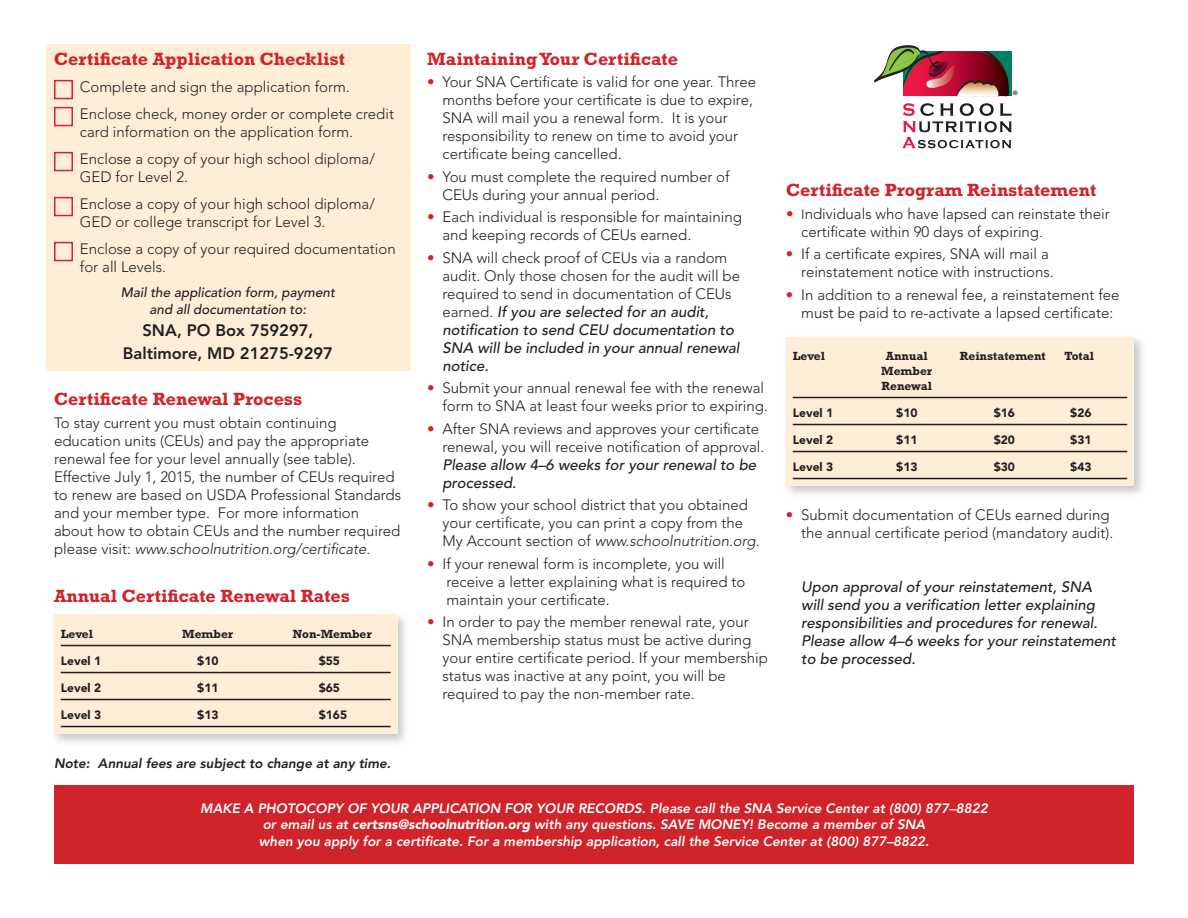
<style>
.page{position:relative;width:1188px;height:918px;background:#fff}
.page>*{position:absolute;margin:0;border:0;box-sizing:border-box;transform-origin:0 0}
.t1{font:700 18px "Rockwell Std";color:#d1232a}
.t2{font:800 16.5px/22.5px "Avenir LT Std";color:#231f20;text-align:center}
.t3{font:300 15px/18px "Avenir LT Std";color:#231f20}
.t4{font:italic 500 15px/18px "Avenir LT Std";color:#231f20}
.t5{font:13.8px "Myriad Pro";color:#231f20}
.t6{font:italic 800 13.5px/16.5px "Avenir LT Std";color:#fff}
.t7{font:italic 500 13.5px/16.5px "Avenir LT Std";color:#231f20;text-align:center}
.t8{font:italic 800 13.5px "Avenir LT Std";color:#231f20}
.t9{font:900 12px "Avenir LT Std";color:#231f20}
.t10{font:700 12px/15px "Rockwell Std";color:#231f20}
.s1{font-style:italic}
.s2{color:#d1232a}
.s3{font-weight:500;font-style:italic}
.s4{font-size:13.5px}
.s5{font-weight:900}
</style>
<div class="page">
<div style="left:46px;top:44px;width:365px;height:326px;background:#feeed8"></div>
<svg style="left:902px;top:103px;width:110px;height:45px"></svg>
<svg style="left:874px;top:45px;width:137px;height:51px"></svg>
<div style="left:54px;top:80px;width:19px;height:19px;border:2px solid #d1232a"></div>
<div style="left:54px;top:107px;width:19px;height:19px;border:2px solid #d1232a"></div>
<div style="left:54px;top:152px;width:19px;height:19px;border:2px solid #d1232a"></div>
<div style="left:54px;top:197px;width:19px;height:19px;border:2px solid #d1232a"></div>
<div style="left:54px;top:242px;width:19px;height:19px;border:2px solid #d1232a"></div>
<div style="left:51px;top:611px;width:360px;height:137px;background:#231f20;opacity:.25"></div>
<div style="left:54px;top:615px;width:343px;height:119px;background:#feeed8"></div>
<hr style="left:61px;top:645px;width:330px;height:1px;background:#231f20">
<hr style="left:61px;top:672px;width:330px;height:1px;background:#231f20">
<hr style="left:61px;top:699px;width:330px;height:1px;background:#231f20">
<hr style="left:61px;top:726px;width:330px;height:1px;background:#231f20">
<div style="left:783px;top:333px;width:364px;height:166px;background:#231f20;opacity:.25"></div>
<div style="left:786px;top:337px;width:348px;height:149px;background:#feeed8"></div>
<hr style="left:793px;top:397px;width:334px;height:1px;background:#231f20">
<hr style="left:793px;top:424px;width:334px;height:1px;background:#231f20">
<hr style="left:793px;top:451px;width:334px;height:1px;background:#231f20">
<hr style="left:793px;top:478px;width:334px;height:1px;background:#231f20">
<div style="left:54px;top:785px;width:1080px;height:78px;background:#d1232a"></div>
<p class="t1" style="left:54px;top:48px;width:292px">Certificate Application Checklist</p>
<p class="t3" style="left:80px;top:73px;width:316px;line-height:27px">Complete and sign the application form.<br>Enclose check, money order or complete credit</p>
<p class="t3" style="left:80px;top:118px;width:296px;line-height:27px">card information on the application form.<br>Enclose a copy of your high school diploma/</p>
<p class="t3" style="left:80px;top:163px;width:296px;line-height:27px">GED for Level 2.<br>Enclose a copy of your high school diploma/</p>
<p class="t3" style="left:80px;top:208px;width:317px;line-height:27px">GED or college transcript for Level 3.<br>Enclose a copy of your required documentation</p>
<p class="t3" style="left:80px;top:258px;width:88px">for all Levels.</p>
<p class="t7" style="left:121px;top:285px;width:216px">Mail the application form, payment and all documentation to:</p>
<p class="t2" style="left:123px;top:319px;width:212px">SNA, PO Box 759297,<br>Baltimore, MD 21275-9297</p>
<p class="t1" style="left:54px;top:389px;width:250px">Certificate Renewal Process</p>
<p class="t3" style="left:54px;top:414px;width:349px">To stay current you must obtain continuing education units (CEUs) and pay the appropriate renewal fee for your level annually (see table).<br>Effective July 1, 2015, the number of CEUs required to renew are based on USDA Professional Standards and your member type. For more information about how to obtain CEUs and the number required please visit: <span class="s1">www.schoolnutrition.org/certificate</span>.</p>
<p class="t1" style="left:54px;top:585px;width:298px">Annual Certificate Renewal Rates</p>
<p class="t10" style="left:61px;top:626px;width:34px">Level</p>
<p class="t10" style="left:182px;top:626px;width:53px">Member</p>
<p class="t10" style="left:293px;top:626px;width:81px">Non-Member</p>
<p class="t9" style="left:61px;top:654px;width:42px">Level 1</p>
<p class="t9" style="left:197px;top:654px;width:23px">$10</p>
<p class="t9" style="left:319px;top:654px;width:23px">$55</p>
<p class="t9" style="left:61px;top:681px;width:42px">Level 2</p>
<p class="t9" style="left:197px;top:681px;width:23px">$11</p>
<p class="t9" style="left:319px;top:681px;width:23px">$65</p>
<p class="t9" style="left:61px;top:708px;width:42px">Level 3</p>
<p class="t9" style="left:197px;top:708px;width:23px">$13</p>
<p class="t9" style="left:319px;top:708px;width:30px">$165</p>
<p class="t8" style="left:54px;top:756px;width:338px">Note: Annual fees are subject to change at any time.</p>
<p class="t1" style="left:427px;top:48px;width:252px">Maintaining Your Certificate</p>
<p class="t3" style="left:442px;top:73px;width:315px;text-indent:-15px"><span class="s2">•</span> Your SNA Certificate is valid for one year. Three months before your certificate is due to expire, SNA will mail you a renewal form. It is your responsibility to renew on time to avoid your certificate being cancelled.</p>
<p class="t3" style="left:442px;top:168px;width:289px;text-indent:-15px"><span class="s2">•</span> You must complete the required number of<br>CEUs during your annual period.</p>
<p class="t3" style="left:442px;top:208px;width:301px;text-indent:-15px"><span class="s2">•</span> Each individual is responsible for maintaining and keeping records of CEUs earned.</p>
<p class="t3" style="left:442px;top:249px;width:299px;text-indent:-15px"><span class="s2">•</span> SNA will check proof of CEUs via a random audit. Only those chosen for the audit will be required to send in documentation of CEUs earned. <span class="s3">If you are selected for an audit, notification to send CEU documentation to SNA will be included in your annual renewal notice.</span></p>
<p class="t3" style="left:427px;top:379px;width:342px;text-align:right"><span class="s2">•</span> Submit your annual renewal fee with the renewal form to SNA at least four weeks prior to expiring.</p>
<p class="t3" style="left:442px;top:420px;width:323px;text-indent:-15px"><span class="s2">•</span> After SNA reviews and approves your certificate renewal, you will receive notification of approval.</p>
<p class="t4" style="left:442px;top:456px;width:315px">Please allow 4–6 weeks for your renewal to be processed.</p>
<p class="t3" style="left:442px;top:496px;width:319px;text-indent:-15px"><span class="s2">•</span> To show your school district that you obtained your certificate, you can print a copy from the<br>My Account section of <span class="s1">www.schoolnutrition.org.</span></p>
<p class="t3" style="left:446px;top:555px;width:300px;text-indent:-19px"><span class="s2">•</span> If your renewal form is incomplete, you will receive a letter explaining what is required to maintain your certificate.</p>
<p class="t3" style="left:442px;top:613px;width:327px;text-indent:-15px"><span class="s2">•</span> In order to pay the member renewal rate, your SNA membership status must be active during your entire certificate period. If your membership status was inactive at any point, you will be required to pay the non-member rate.</p>
<p class="t5" style="left:1013px;top:87px;width:7px">®</p>
<p class="t1" style="left:786px;top:179px;width:312px">Certificate Program Reinstatement</p>
<p class="t3" style="left:801px;top:204px;width:310px;text-indent:-15px"><span class="s2">•</span> <span class="s4">I</span>ndividuals who have lapsed can reinstate their certificate within 90 days of expiring.</p>
<p class="t3" style="left:801px;top:245px;width:254px;text-indent:-15px"><span class="s2">•</span> If a certificate expires, SNA will mail a reinstatement notice with instructions.</p>
<p class="t3" style="left:801px;top:285px;width:320px;text-indent:-15px"><span class="s2">•</span> In addition to a renewal fee, a reinstatement fee must be paid to re-activate a lapsed certificate:</p>
<p class="t10" style="left:793px;top:348px;width:34px">Level</p>
<p class="t10" style="left:886px;top:348px;width:44px">Annual</p>
<p class="t10" style="left:960px;top:348px;width:88px">Reinstatement</p>
<p class="t10" style="left:1065px;top:348px;width:31px">Total</p>
<p class="t10" style="left:881px;top:363px;width:53px">Member<br>Renewal</p>
<p class="t9" style="left:793px;top:406px;width:42px">Level 1</p>
<p class="t9" style="left:896px;top:406px;width:23px">$10</p>
<p class="t9" style="left:994px;top:406px;width:23px">$16</p>
<p class="t9" style="left:1070px;top:406px;width:23px">$26</p>
<p class="t9" style="left:793px;top:433px;width:42px">Level 2</p>
<p class="t9" style="left:896px;top:433px;width:23px">$11</p>
<p class="t9" style="left:994px;top:433px;width:23px">$20</p>
<p class="t9" style="left:1070px;top:433px;width:23px">$31</p>
<p class="t9" style="left:793px;top:460px;width:42px">Level 3</p>
<p class="t9" style="left:896px;top:460px;width:23px">$13</p>
<p class="t9" style="left:994px;top:460px;width:23px">$30</p>
<p class="t9" style="left:1070px;top:460px;width:23px">$43</p>
<p class="t3" style="left:786px;top:506px;width:329px;text-align:right"><span class="s2">•</span> Submit documentation of CEUs earned during the annual certificate period (mandatory audit).</p>
<p class="t4" style="left:801px;top:578px;width:316px">Upon approval of your reinstatement, SNA will send you a verification letter explaining responsibilities and procedures for renewal.<br>Please allow 4–6 weeks for your reinstatement to be processed.</p>
<p class="t6" style="left:263px;top:800px;width:727px;text-indent:353px">rds. Please call the SNA Service Center at (800) 877–8822 or email us at <span class="s5">certsns@schoolnutrition.org</span> with any questions. Save mone</p>
<p class="t6" style="left:200px;top:800px;width:87px">Ma ke a photocop</p>
<p class="t6" style="left:335px;top:800px;width:88px">y of your app</p>
<p class="t6" style="left:439px;top:800px;width:16px">lication</p>
<p class="t6" style="left:505px;top:800px;width:93px">for your reco</p>
<p class="t6" style="left:259px;top:817px;width:672px;text-align:right">y! Become a member of SNA<br>when you apply for a certificate. For a membership application, call the Service Center at (800) 877–8822.</p>
</div>
